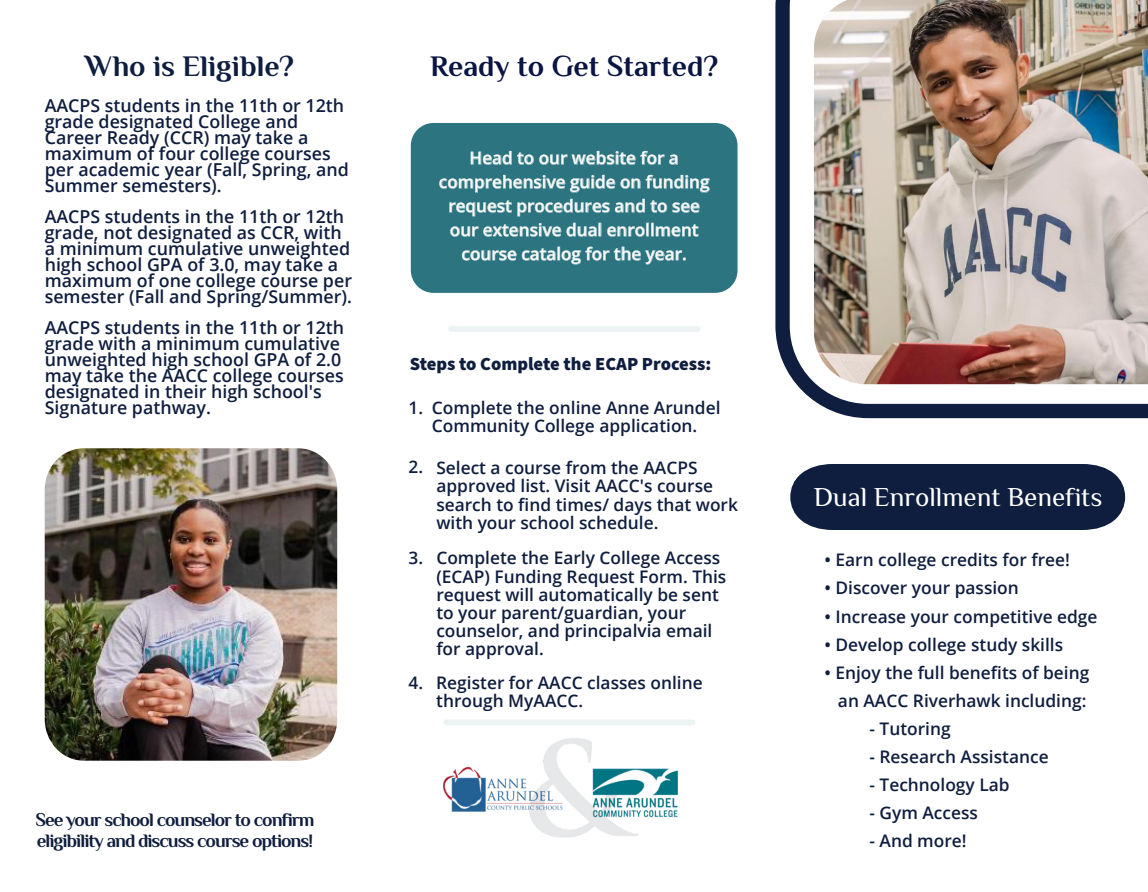
<style>
.page{position:relative;width:1148px;height:892px;background:#fff}
.page>*{position:absolute;margin:0;border:0;box-sizing:border-box;transform-origin:0 0}
.t1{font:700 29.88px "Philosopher";color:#0a1543}
.t2{font:700 29.88px "Philosopher";color:#0f1e3f}
.t3{font:27px "Philosopher";color:#fff}
.t4{font:700 19px/20.5px "Philosopher";letter-spacing:-.055em;color:#0f1e3f}
.t5{font:900 18.5px "Source Sans Pro";color:#0f1e3f}
.t6{font:600 17.75px/15.9px "Open Sans";color:#0f1e3f}
.t7{font:600 17.38px/18.2px "Open Sans";color:#0f1e3f}
.t8{font:600 17.12px/23.9px "Open Sans";color:#fff;text-align:center}
</style>
<div class="page">
<div style="left:790px;top:464px;width:335px;height:66px;background:#0f1e3f"></div>
<div style="left:411px;top:123px;width:327px;height:170px;background:#2c7480;border-radius:23px"></div>
<svg style="left:439px;top:151px;width:270px;height:113px"></svg>
<div style="left:448px;top:326px;width:252px;height:6px;background:#ecf4f3;border-radius:3px"></div>
<div style="left:443px;top:719px;width:252px;height:6px;background:#ecf4f3;border-radius:3px"></div>
<svg style="left:775px;top:0;width:373px;height:418px"></svg>
<img style="left:814px;top:0;width:334px;height:384px">
<img style="left:45px;top:448px;width:292px;height:312px">
<img style="left:443px;top:738px;width:235px;height:100px">
<h1 class="t2" style="left:85px;top:46px;width:210px">Who is Eligible?</h1>
<p class="t6" style="left:45px;top:98px;width:306px">AACPS students in the 11th or 12th grade designated College and<br>Career Ready (CCR) may take a maximum of four college courses per academic year (Fall, Spring, and<br>Summer semesters).</p>
<p class="t6" style="left:45px;top:209px;width:309px">AACPS students in the 11th or 12th grade, not designated as CCR, with a minimum cumulative unweighted high school GPA of 3.0, may take a maximum of one college course per semester (Fall and Spring/Summer).</p>
<p class="t6" style="left:45px;top:320px;width:301px">AACPS students in the 11th or 12th grade with a minimum cumulative unweighted high school GPA of 2.0 may take the AACC college courses designated in their high school's<br>Signature pathway.</p>
<p class="t4" style="left:35px;top:809px;width:280px">See your school counselor to confirm eligibility and discuss course options!</p>
<h1 class="t1" style="left:430px;top:46px;width:290px">Ready to Get Started?</h1>
<p class="t8" style="left:439px;top:146px;width:272px">Head to our website for a comprehensive guide on funding request procedures and to see our extensive dual enrollment course catalog for the year.</p>
<p class="t5" style="left:410px;top:351px;width:303px">Steps to Complete the ECAP Process:</p>
<p class="t7" style="left:408px;top:398px;width:313px;text-align:center">1. Complete the online Anne Arundel<br>Community College application.</p>
<p class="t7" style="left:436px;top:458px;width:303px">Select a course from the AACPS approved list. Visit AACC's course search to find times/ days that work with your school schedule.</p>
<p class="t7" style="left:408px;top:457px;width:16px">2.</p>
<p class="t7" style="left:408px;top:548px;width:16px">3.</p>
<p class="t7" style="left:408px;top:673px;width:16px">4.</p>
<p class="t7" style="left:436px;top:548px;width:291px">Complete the Early College Access (ECAP) Funding Request Form. This request will automatically be sent to your parent/guardian, your counselor, and principalvia email for approval.</p>
<p class="t7" style="left:436px;top:673px;width:268px">Register for AACC classes online through MyAACC.</p>
<h2 class="t3" style="left:814px;top:479px;width:290px">Dual Enrollment Benefits</h2>
<p class="t7" style="left:824px;top:550px;width:247px">• Earn college credits for free!</p>
<p class="t7" style="left:824px;top:578px;width:196px">• Discover your passion</p>
<p class="t7" style="left:824px;top:606px;width:275px">• Increase your competitive edge</p>
<p class="t7" style="left:824px;top:634px;width:240px">• Develop college study skills</p>
<p class="t7" style="left:824px;top:658px;width:266px;line-height:28.1px;text-align:right">• Enjoy the full benefits of being an AACC Riverhawk including:</p>
<p class="t7" style="left:869px;top:719px;width:83px">- Tutoring</p>
<p class="t7" style="left:869px;top:747px;width:181px">- Research Assistance</p>
<p class="t7" style="left:869px;top:775px;width:142px">- Technology Lab</p>
<p class="t7" style="left:869px;top:803px;width:110px">- Gym Access</p>
<p class="t7" style="left:869px;top:831px;width:99px">- And more!</p>
</div>
